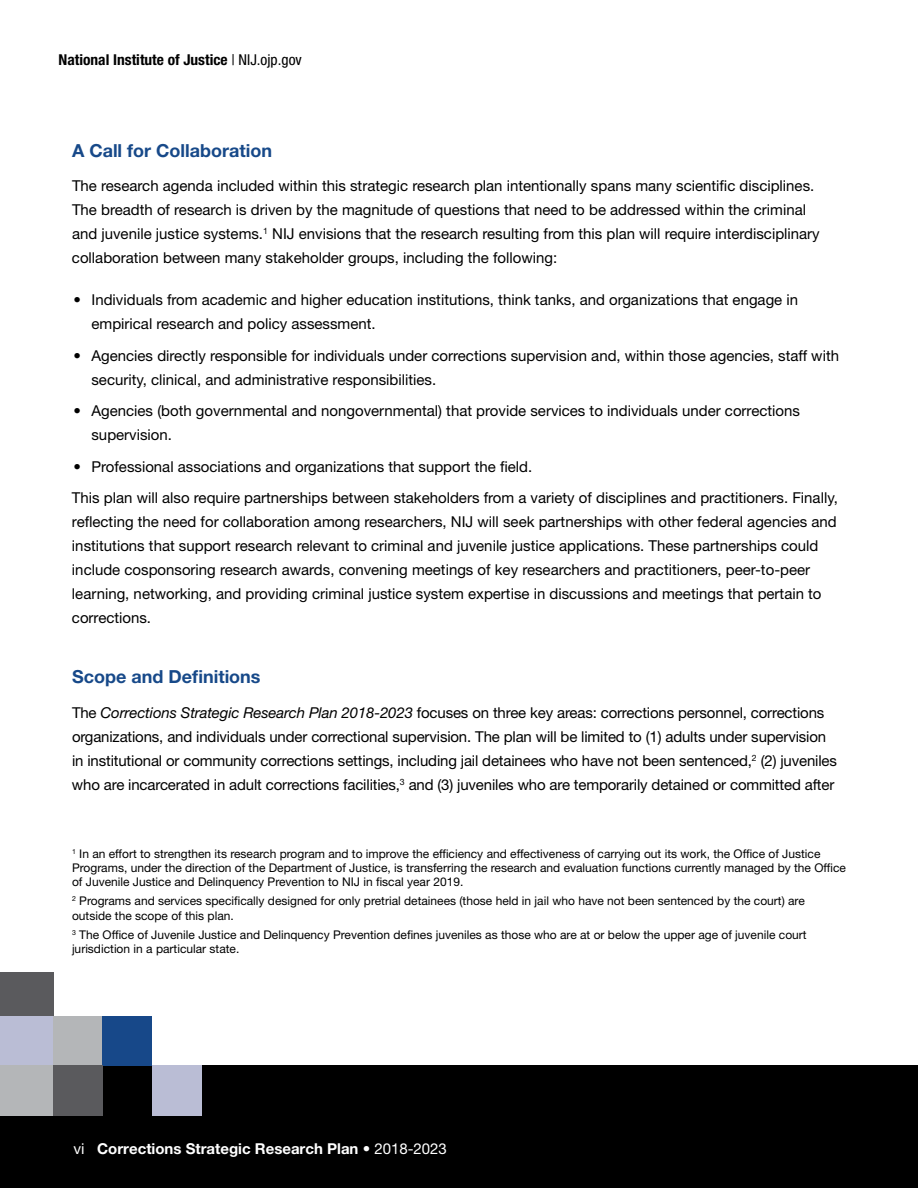
<style>
.page{position:relative;width:918px;height:1188px;background:#fff}
.page>*{position:absolute;margin:0;border:0;box-sizing:border-box;transform-origin:0 0}
.t1{font:700 18px "Helvetica Neue LT Std";color:#174989}
.t2{font:15px/24px "Helvetica Neue LT Std";color:#000}
.t3{font:700 15px "Helvetica Neue LT Std";color:#fff}
.t4{font:700 condensed 15px "Helvetica Neue LT Std";color:#000}
.t5{font:12px/14.4px "Helvetica Neue LT Std";color:#000}
.s1{font-weight:400}
.s2{font-style:italic}
</style>
<div class="page">
<div style="left:0;top:1065px;width:918px;height:123px;background:#000"></div>
<div style="left:0;top:972px;width:54px;height:44px;background:#5a5a5d"></div>
<div style="left:0;top:1016px;width:54px;height:49px;background:#babdd5"></div>
<div style="left:54px;top:1016px;width:49px;height:49px;background:#b4b6b8"></div>
<div style="left:103px;top:1016px;width:49px;height:49px;background:#174889"></div>
<div style="left:0;top:1065px;width:54px;height:51px;background:#b4b6b8"></div>
<div style="left:54px;top:1065px;width:49px;height:51px;background:#5a5a5d"></div>
<div style="left:152px;top:1065px;width:49px;height:51px;background:#babdd5"></div>
<p class="t4" style="left:59px;top:51px;width:245px">National Institute of Justice <span class="s1">| NIJ.ojp.gov</span></p>
<p class="t1" style="left:72px;top:139px;width:202px">A Call for Collaboration</p>
<p class="t2" style="left:72px;top:174px;width:749px">The research agenda included within this strategic research plan intentionally spans many scientifc disciplines.<br>The breadth of research is driven by the magnitude of questions that need to be addressed within the criminal and juvenile justice systems.<sup>1</sup> NIJ envisions that the research resulting from this plan will require interdisciplinary collaboration between many stakeholder groups, including the following:</p>
<p class="t2" style="left:91px;top:288px;width:708px;text-indent:-18px">• Individuals from academic and higher education institutions, think tanks, and organizations that engage in empirical research and policy assessment.</p>
<p class="t2" style="left:91px;top:343px;width:749px;text-indent:-18px">• Agencies directly responsible for individuals under corrections supervision and, within those agencies, staff with security, clinical, and administrative responsibilities.</p>
<p class="t2" style="left:91px;top:399px;width:710px;text-indent:-18px">• Agencies (both governmental and nongovernmental) that provide services to individuals under corrections supervision.</p>
<p class="t2" style="left:73px;top:454px;width:460px">• Professional associations and organizations that support the feld.</p>
<p class="t2" style="left:72px;top:486px;width:767px">This plan will also require partnerships between stakeholders from a variety of disciplines and practitioners. Finally, refecting the need for collaboration among researchers, NIJ will seek partnerships with other federal agencies and institutions that support research relevant to criminal and juvenile justice applications. These partnerships could include cosponsoring research awards, convening meetings of key researchers and practitioners, peer-to-peer learning, networking, and providing criminal justice system expertise in discussions and meetings that pertain to corrections.</p>
<p class="t1" style="left:72px;top:666px;width:190px">Scope and Defnitions</p>
<p class="t2" style="left:72px;top:700px;width:767px">The <span class="s2">Corrections Strategic Research Plan 2018-2023</span> focuses on three key areas: corrections personnel, corrections organizations, and individuals under correctional supervision. The plan will be limited to (1) adults under supervision in institutional or community corrections settings, including jail detainees who have not been sentenced,<sup>2</sup> (2) juveniles who are incarcerated in adult corrections facilities,<sup>3</sup> and (3) juveniles who are temporarily detained or committed after</p>
<p class="t5" style="left:72px;top:846px;width:775px"><sup>1</sup> In an effort to strengthen its research program and to improve the effciency and effectiveness of carrying out its work, the Offce of Justice<br>Programs, under the direction of the Department of Justice, is transferring the research and evaluation functions currently managed by the Offce of Juvenile Justice and Delinquency Prevention to NIJ in fscal year 2019.</p>
<p class="t5" style="left:72px;top:894px;width:734px"><sup>2</sup> Programs and services specifcally designed for only pretrial detainees (those held in jail who have not been sentenced by the court) are outside the scope of this plan.</p>
<p class="t5" style="left:72px;top:927px;width:736px"><sup>3</sup> The Offce of Juvenile Justice and Delinquency Prevention defnes juveniles as those who are at or below the upper age of juvenile court jurisdiction in a particular state.</p>
<p class="t3" style="left:74px;top:1139px;width:375px"><span class="s1">vi</span> Corrections Strategic Research Plan <span class="s1">• 2018-2023</span></p>
</div>
